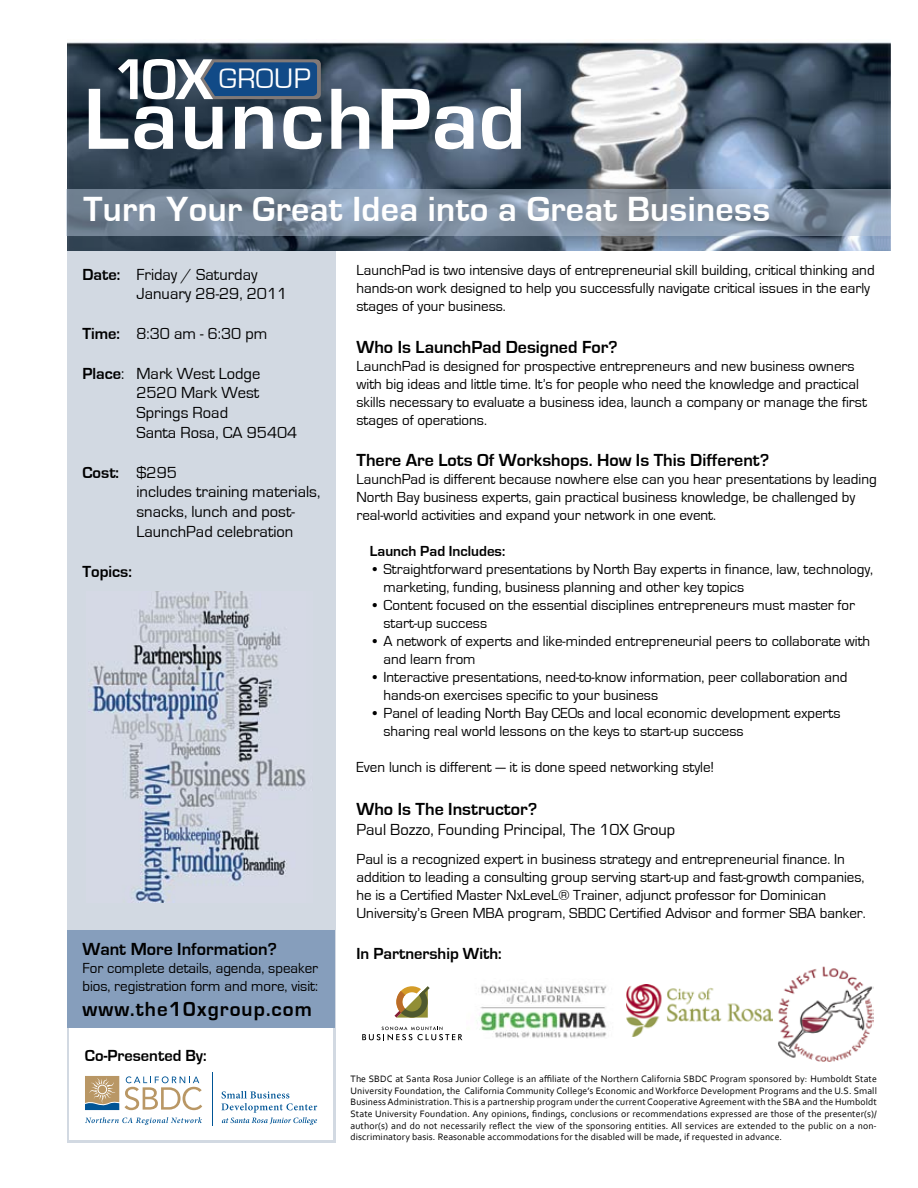
<style>
.page{position:relative;width:918px;height:1188px;background:#fff}
.page>*{position:absolute;margin:0;border:0;box-sizing:border-box;transform-origin:0 0}
.t1{font:700 90px "Eurostile";letter-spacing:.025em;color:#fff}
.t2{font:700 36px "Eurostile";letter-spacing:.01em;color:#fff}
.t3{font:29.1px "Eurostile";letter-spacing:.015em;color:#fff}
.t4{font:700 21px "Eurostile";letter-spacing:.05em;color:#000}
.t5{font:700 18px "Eurostile";color:#000}
.t6{font:16.5px/19.8px "Eurostile";color:#000}
.t7{font:700 16.5px "Eurostile";color:#000}
.t8{font:15px/18px "Eurostile";color:#000}
.t9{font:700 15px "Eurostile";color:#000}
.t10{font:9.75px/11.7px "Corbel";letter-spacing:.01em;color:#000;text-align:justify}
.s1{font-style:inherit}
.s2{font-weight:700}
</style>
<div class="page">
<div style="left:67px;top:251px;width:269px;height:892px;background:#d2d9e2"></div>
<img style="left:67px;top:39px;width:809px;height:212px">
<svg style="left:67px;top:189px;width:824px;height:46px;background:#808fa2"></svg>
<div style="left:67px;top:930px;width:268px;height:97px;background:#869ebc"></div>
<div style="left:69px;top:1028px;width:264px;height:112px;background:#fff"></div>
<hr style="left:212px;top:1072px;width:1px;height:54px;background:#005596">
<svg style="left:125px;top:1076px;width:77px;height:34px"></svg>
<svg style="left:85px;top:1076px;width:34px;height:34px"></svg>
<svg style="left:85px;top:1117px;width:117px;height:8px"></svg>
<svg style="left:221px;top:1091px;width:96px;height:34px"></svg>
<img style="left:88px;top:592px;width:218px;height:310px">
<svg style="left:118px;top:59px;width:203px;height:40px"></svg>
<img style="left:476px;top:985px;width:131px;height:53px">
<svg style="left:395px;top:986px;width:35px;height:32px"></svg>
<svg style="left:362px;top:1027px;width:100px;height:13px"></svg>
<img style="left:627px;top:985px;width:146px;height:52px">
<img style="left:778px;top:966px;width:95px;height:96px">
<h3 class="t3" style="left:219px;top:63px;width:94px">GROUP</h3>
<h1 class="t1" style="left:83px;top:70px;width:444px"><span class="s1">L</span>aunch<span class="s1">P</span>ad</h1>
<h2 class="t2" style="left:83px;top:189px;width:688px">Turn Your Great Idea into a Great Business</h2>
<p class="t6" style="left:136px;top:265px;width:152px;text-indent:-54px"><span class="s2">Date:</span> Friday / Saturday<br>January 28-29, 2011</p>
<p class="t6" style="left:82px;top:324px;width:187px"><span class="s2">Time:</span> 8:30 am - 6:30 pm</p>
<p class="t6" style="left:136px;top:364px;width:162px;text-indent:-54px"><span class="s2">Place</span>: Mark West Lodge<br>2520 Mark West<br>Springs Road<br>Santa Rosa, CA 95404</p>
<p class="t6" style="left:136px;top:463px;width:185px;text-indent:-54px"><span class="s2">Cost:</span> $295<br>includes training materials, snacks, lunch and post-<br>LaunchPad celebration</p>
<p class="t7" style="left:82px;top:562px;width:51px">Topics:</p>
<p class="t5" style="left:82px;top:939px;width:196px">Want More Information?</p>
<p class="t8" style="left:82px;top:959px;width:237px">For complete details, agenda, speaker bios, registration form and more, visit:</p>
<h3 class="t4" style="left:82px;top:997px;width:231px">www.the10xgroup.com</h3>
<p class="t7" style="left:85px;top:1046px;width:123px">Co-Presented By:</p>
<p class="t8" style="left:356px;top:262px;width:520px">LaunchPad is two intensive days of entrepreneurial skill building, critical thinking and hands-on work designed to help you successfully navigate critical issues in the early stages of your business.</p>
<p class="t5" style="left:356px;top:337px;width:263px">Who Is LaunchPad Designed For?</p>
<p class="t8" style="left:356px;top:357px;width:512px">LaunchPad is designed for prospective entrepreneurs and new business owners with big ideas and little time. It’s for people who need the knowledge and practical skills necessary to evaluate a business idea, launch a company or manage the first stages of operations.</p>
<p class="t5" style="left:356px;top:450px;width:414px">There Are Lots Of Workshops. How Is This Different?</p>
<p class="t8" style="left:356px;top:470px;width:522px">LaunchPad is different because nowhere else can you hear presentations by leading<br>North Bay business experts, gain practical business knowledge, be challenged by real-world activities and expand your network in one event.</p>
<p class="t9" style="left:370px;top:543px;width:137px">Launch Pad Includes:</p>
<p class="t8" style="left:383px;top:560px;width:491px;text-indent:-10px">• Straightforward presentations by North Bay experts in finance, law, technology, marketing, funding, business planning and other key topics</p>
<p class="t8" style="left:383px;top:596px;width:473px;text-indent:-10px">• Content focused on the essential disciplines entrepreneurs must master for start-up success</p>
<p class="t8" style="left:383px;top:632px;width:488px;text-indent:-10px">• A network of experts and like-minded entrepreneurial peers to collaborate with and learn from</p>
<p class="t8" style="left:383px;top:668px;width:466px;text-indent:-10px">• Interactive presentations, need-to-know information, peer collaboration and hands-on exercises specific to your business</p>
<p class="t8" style="left:383px;top:704px;width:459px;text-indent:-10px">• Panel of leading North Bay CEOs and local economic development experts sharing real world lessons on the keys to start-up success</p>
<p class="t8" style="left:356px;top:758px;width:359px">Even lunch is different — it is done speed networking style!</p>
<p class="t5" style="left:356px;top:800px;width:182px">Who Is The Instructor?</p>
<p class="t6" style="left:356px;top:820px;width:320px">Paul Bozzo, Founding Principal, The 10X Group</p>
<p class="t8" style="left:356px;top:850px;width:511px">Paul is a recognized expert in business strategy and entrepreneurial finance. In addition to leading a consulting group serving start-up and fast-growth companies, he is a Certified Master NxLeveL® Trainer, adjunct professor for Dominican University’s Green MBA program, SBDC Certified Advisor and former SBA banker.</p>
<p class="t7" style="left:356px;top:945px;width:147px">In Partnership With:</p>
<p class="t10" style="left:350px;top:1073px;width:528px">The SBDC at Santa Rosa Junior College is an affiliate of the Northern California SBDC Program sponsored by: Humboldt State University Foundation, the California Community College’s Economic and Workforce Development Programs and the U.S. Small Business Administration. This is a partnership program under the current Cooperative Agreement with the SBA and the Humboldt State University Foundation. Any opinions, findings, conclusions or recommendations expressed are those of the presenter(s)/ author(s) and do not necessarily reflect the view of the sponsoring entities. All services are extended to the public on a non&shy;discriminatory basis. Reasonable accommodations for the disabled will be made, if requested in advance.</p>
</div>
